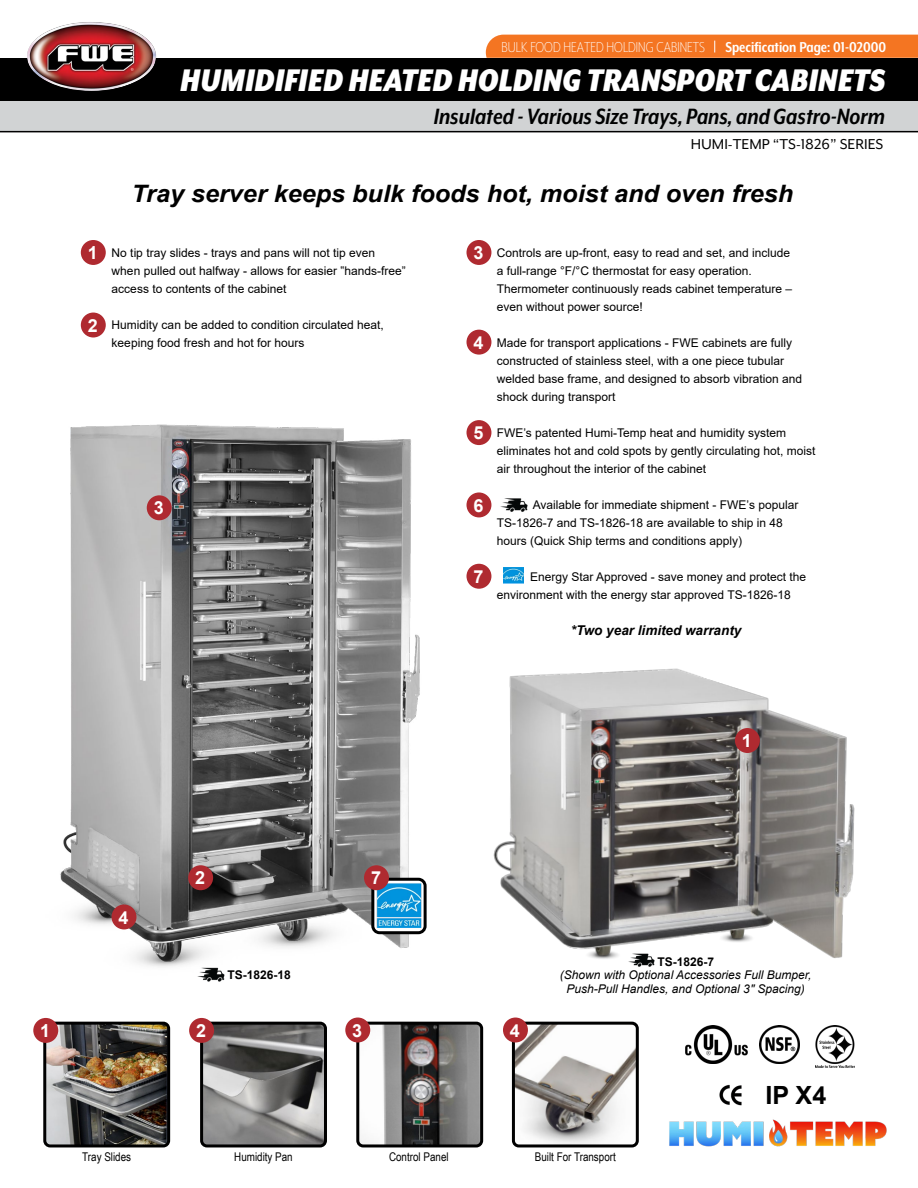
<style>
.page{position:relative;width:918px;height:1188px;background:#fff}
.page>*{position:absolute;margin:0;border:0;box-sizing:border-box;transform-origin:0 0}
.t1{font:italic 900 36px "Mr Eaves XL Mod Nar OT";color:#fff}
.t2{font:italic 700 25.5px "Mr Eaves XL Mod Nar OT";color:#000101}
.t3{font:700 25.05px "Arial";color:#000}
.t4{font:italic 700 24px "Arial";color:#000;scale:1.05 1}
.t5{font:700 18px "Arial";color:#fff}
.t6{font:300 16.5px "Mr Eaves XL Mod Nar OT";color:#fff}
.t7{font:16.5px "Mr Eaves Mod OT";color:#000}
.t8{font:italic 700 13.5px "Arial";color:#000}
.t9{font:12px/18px "Arial";color:#000}
.t10{font:italic 12px/13.5px "Arial";color:#000;text-align:center}
.t11{font:12px "Arial Narrow";color:#000}
.t12{font:700 12px "Arial";color:#000}
.s1{font-weight:700}
</style>
<div class="page">
<img style="left:513px;top:1026px;width:122px;height:120px">
<div style="left:512px;top:1022px;width:127px;height:125px;border:3px solid #000;border-radius:5px"></div>
<img style="left:60px;top:424px;width:360px;height:543px">
<img style="left:47px;top:1023px;width:122px;height:123px">
<div style="left:43px;top:1022px;width:127px;height:125px;border:3px solid #000;border-radius:5px"></div>
<img style="left:204px;top:1026px;width:119px;height:117px">
<div style="left:200px;top:1022px;width:127px;height:125px;border:3px solid #000;border-radius:5px"></div>
<img style="left:360px;top:1023px;width:122px;height:123px">
<div style="left:356px;top:1022px;width:127px;height:125px;border:3px solid #000;border-radius:5px"></div>
<div style="left:33px;top:1018px;width:25px;height:25px;background:#af2a30;border-radius:50%"></div>
<div style="left:189px;top:1018px;width:25px;height:25px;background:#af2a30;border-radius:50%"></div>
<div style="left:345px;top:1018px;width:25px;height:24px;background:#af2a30;border-radius:50%"></div>
<div style="left:503px;top:1018px;width:25px;height:24px;background:#af2a30;border-radius:50%"></div>
<div style="left:81px;top:240px;width:25px;height:25px;background:#af2a30;border-radius:50%"></div>
<div style="left:467px;top:240px;width:24px;height:25px;background:#af2a30;border-radius:50%"></div>
<div style="left:467px;top:420px;width:24px;height:25px;background:#af2a30;border-radius:50%"></div>
<div style="left:81px;top:313px;width:25px;height:25px;background:#af2a30;border-radius:50%"></div>
<div style="left:467px;top:330px;width:24px;height:25px;background:#af2a30;border-radius:50%"></div>
<div style="left:467px;top:492px;width:24px;height:25px;background:#af2a30;border-radius:50%"></div>
<div style="left:467px;top:564px;width:24px;height:25px;background:#af2a30;border-radius:50%"></div>
<img style="left:500px;top:498px;width:28px;height:14px">
<img style="left:493px;top:668px;width:362px;height:291px">
<img style="left:628px;top:951px;width:29px;height:16px">
<img style="left:196px;top:965px;width:31px;height:17px">
<div style="left:735px;top:728px;width:25px;height:25px;background:#af2a30;border-radius:50%"></div>
<div style="left:188px;top:865px;width:25px;height:25px;background:#af2a30;border-radius:50%"></div>
<div style="left:147px;top:495px;width:25px;height:25px;background:#af2a30;border-radius:50%"></div>
<div style="left:112px;top:904px;width:24px;height:25px;background:#af2a30;border-radius:50%"></div>
<img style="left:375px;top:882px;width:48px;height:48px">
<div style="left:371px;top:878px;width:56px;height:56px;border:3px solid #000;border-radius:7px"></div>
<div style="left:364px;top:865px;width:25px;height:25px;background:#af2a30;border-radius:50%"></div>
<div style="left:0;top:100px;width:918px;height:31px;background:#d1d3d4"></div>
<div style="left:0;top:58px;width:918px;height:42px;background:#000"></div>
<hr style="left:0;top:131px;width:918px;height:1px;background:#000">
<img style="left:27px;top:22px;width:129px;height:69px">
<img style="left:27px;top:22px;width:129px;height:69px;border-radius:50%">
<div style="left:486px;top:35px;width:432px;height:23px;background:#f47522"></div>
<img style="left:815px;top:1025px;width:40px;height:43px">
<img style="left:760px;top:1025px;width:39px;height:39px">
<img style="left:719px;top:1084px;width:23px;height:22px">
<img style="left:685px;top:1026px;width:63px;height:38px">
<img style="left:669px;top:1119px;width:218px;height:28px">
<img style="left:503px;top:567px;width:21px;height:16px">
<h3 class="t6" style="left:502px;top:39px;width:386px">BULK FOOD HEATED HOLDING CABINETS <span class="s1">Specification Page: 01-02000</span></h3>
<h1 class="t1" style="left:180px;top:62px;width:706px">HUMIDIFIED HEATED HOLDING TRANSPORT CABINETS</h1>
<h2 class="t2" style="left:434px;top:103px;width:453px">Insulated - Various Size Trays, Pans, and Gastro-Norm</h2>
<h3 class="t7" style="left:691px;top:135px;width:194px">HUMI-TEMP “TS-1826” SERIES</h3>
<h3 class="t4" style="left:131px;top:177px;width:632px">Tray server keeps bulk foods hot, moist and oven fresh</h3>
<h3 class="t5" style="left:88px;top:240px;width:12px">1</h3>
<h3 class="t5" style="left:473px;top:240px;width:12px">3</h3>
<p class="t9" style="left:112px;top:244px;width:296px">No tip tray slides - trays and pans will not tip even when pulled out halfway - allows for easier ‟hands-freeˮ access to contents of the cabinet</p>
<p class="t9" style="left:112px;top:316px;width:274px">Humidity can be added to condition circulated heat, keeping food fresh and hot for hours</p>
<h3 class="t5" style="left:88px;top:313px;width:12px">2</h3>
<h3 class="t5" style="left:473px;top:330px;width:12px">4</h3>
<h3 class="t5" style="left:154px;top:495px;width:12px">3</h3>
<h3 class="t5" style="left:473px;top:420px;width:12px">5</h3>
<h3 class="t5" style="left:473px;top:493px;width:12px">6</h3>
<h3 class="t5" style="left:473px;top:564px;width:12px">7</h3>
<p class="t9" style="left:497px;top:244px;width:297px">Controls are up-front, easy to read and set, and include a full-range °F/°C thermostat for easy operation.<br>Thermometer continuously reads cabinet temperature – even without power source!</p>
<p class="t9" style="left:497px;top:334px;width:307px">Made for transport applications - FWE cabinets are fully constructed of stainless steel, with a one piece tubular welded base frame, and designed to absorb vibration and shock during transport</p>
<p class="t9" style="left:497px;top:424px;width:320px">FWE’s patented Humi-Temp heat and humidity system eliminates hot and cold spots by gently circulating hot, moist air throughout the interior of the cabinet</p>
<p class="t9" style="left:497px;top:496px;width:303px;text-indent:36px">Available for immediate shipment - FWE’s popular<br>TS-1826-7 and TS-1826-18 are available to ship in 48 hours (Quick Ship terms and conditions apply)</p>
<p class="t9" style="left:497px;top:568px;width:311px;text-indent:33px">Energy Star Approved - save money and protect the environment with the energy star approved TS-1826-18</p>
<p class="t8" style="left:571px;top:621px;width:172px">*Two year limited warranty</p>
<h3 class="t5" style="left:742px;top:728px;width:12px">1</h3>
<h3 class="t5" style="left:119px;top:905px;width:12px">4</h3>
<h3 class="t5" style="left:195px;top:865px;width:12px">2</h3>
<p class="t12" style="left:228px;top:966px;width:65px">TS-1826-18</p>
<h3 class="t5" style="left:371px;top:865px;width:12px">7</h3>
<p class="t12" style="left:657px;top:953px;width:58px">TS-1826-7</p>
<p class="t10" style="left:560px;top:968px;width:253px">(Shown with Optional Accessories Full Bumper,<br>Push-Pull Handles, and Optional 3" Spacing)</p>
<h3 class="t5" style="left:40px;top:1018px;width:12px">1</h3>
<h3 class="t5" style="left:196px;top:1018px;width:12px">2</h3>
<h3 class="t5" style="left:352px;top:1018px;width:12px">3</h3>
<h3 class="t5" style="left:510px;top:1018px;width:12px">4</h3>
<p class="t11" style="left:82px;top:1148px;width:50px">Tray Slides</p>
<p class="t11" style="left:234px;top:1148px;width:60px">Humidity Pan</p>
<p class="t11" style="left:389px;top:1148px;width:61px">Control Panel</p>
<p class="t11" style="left:535px;top:1148px;width:82px">Built For Transport</p>
<h3 class="t3" style="left:765px;top:1078px;width:62px">IP X4</h3>
</div>
